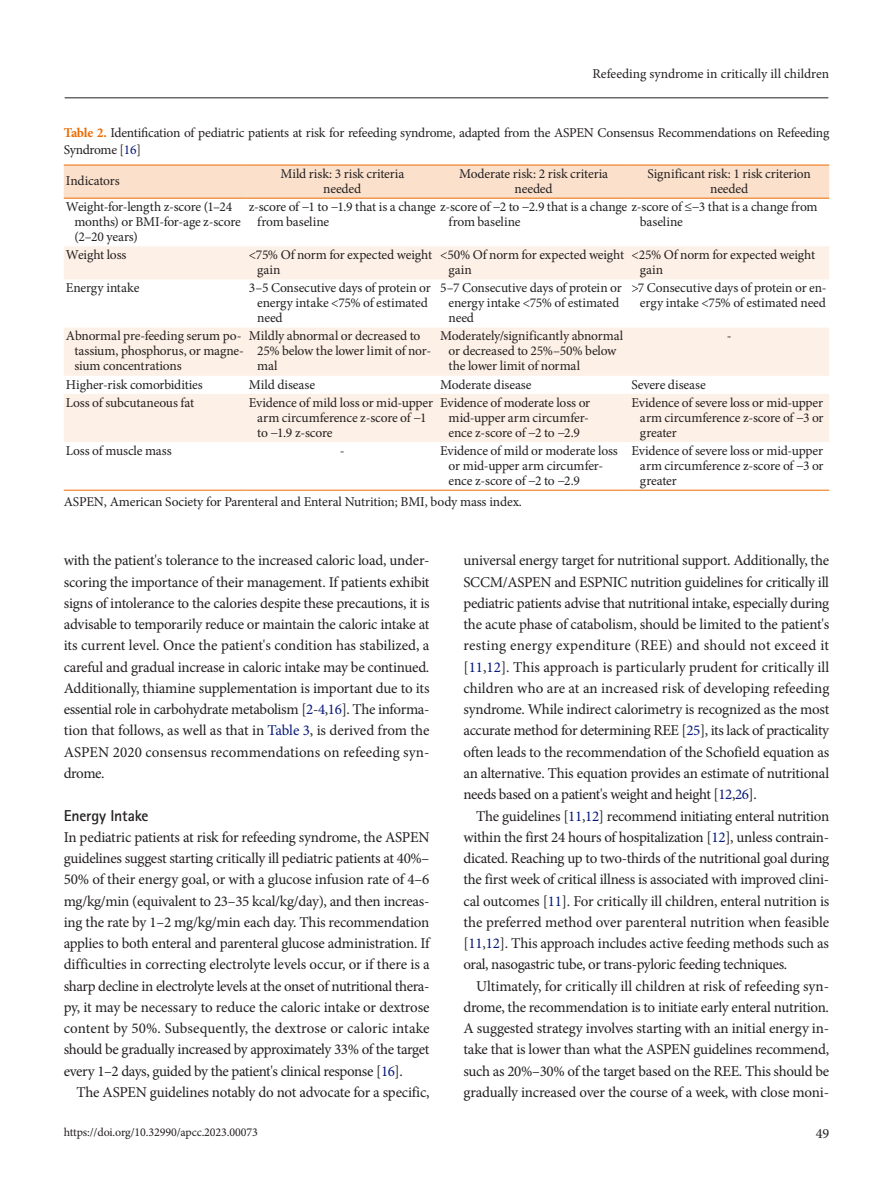
<style>
.page{position:relative;width:893px;height:1191px;background:#fff}
.page>*{position:absolute;margin:0;border:0;box-sizing:border-box;transform-origin:0 0}
.body-sub-title{font:700 15.75px "Rotis Sans Serif Std";letter-spacing:-.015em;color:#231f20}
.body{font:15px/21.3px "Minion Pro";letter-spacing:-.02em;color:#231f20;text-align:justify}
.t1{font:14.25px "Minion Pro";color:#231f20}
.tbody-들여쓰기{font:13.5px/15px "Minion Pro";letter-spacing:-.015em;color:#231f20}
.table-caption{font:13.5px/16.5px "Minion Pro";letter-spacing:-.015em;color:#231f20}
.tbody{font:13.5px/15px "Minion Pro";letter-spacing:-.01em;color:#231f20;text-align:center}
.table-wrap-foot{font:13.5px "Minion Pro";letter-spacing:-.01em;color:#231f20}
.t2{font:12px "Minion Pro";letter-spacing:-.01em;color:#231f20}
.s1{font-weight:700;color:#ed6b00}
.s2{color:#061879}
</style>
<div class="page">
<div style="left:64px;top:166px;width:765px;height:32px;background:#fbe1cc"></div>
<svg style="left:64px;top:246px;width:765px;height:196px;fill:#fdf0e6"></svg>
<hr style="left:64px;top:490px;width:183px;height:1px;background:#ed6b00">
<hr style="left:247px;top:490px;width:191px;height:1px;background:#ed6b00">
<hr style="left:438px;top:490px;width:191px;height:1px;background:#ed6b00">
<hr style="left:629px;top:490px;width:200px;height:1px;background:#ed6b00">
<hr style="left:64px;top:165px;width:183px;height:1px;background:#ed6b00">
<hr style="left:247px;top:165px;width:191px;height:1px;background:#ed6b00">
<hr style="left:438px;top:165px;width:191px;height:1px;background:#ed6b00">
<hr style="left:629px;top:165px;width:200px;height:1px;background:#ed6b00">
<hr style="left:64px;top:198px;width:183px;height:1px;background:#ed6b00">
<hr style="left:247px;top:198px;width:191px;height:1px;background:#ed6b00">
<hr style="left:438px;top:198px;width:191px;height:1px;background:#ed6b00">
<hr style="left:629px;top:198px;width:200px;height:1px;background:#ed6b00">
<hr style="left:65px;top:97px;width:763px;height:1px;background:#231f20">
<p class="table-caption" style="left:592px;top:66px;width:238px">Refeeding syndrome in critically ill children</p>
<p class="table-caption" style="left:64px;top:125px;width:767px"><span class="s1">Table 2.</span> Identification of pediatric patients at risk for refeeding syndrome, adapted from the ASPEN Consensus Recommendations on Refeeding<br>Syndrome [<span class="s2">16</span>]</p>
<p class="tbody" style="left:66px;top:174px;width:55px">Indicators</p>
<p class="tbody" style="left:280px;top:166px;width:125px">Mild risk: 3 risk criteria needed</p>
<p class="tbody" style="left:459px;top:166px;width:151px">Moderate risk: 2 risk criteria needed</p>
<p class="tbody" style="left:648px;top:166px;width:165px">Significant risk: 1 risk criterion needed</p>
<p class="tbody-들여쓰기" style="left:74px;top:199px;width:168px;text-indent:-9px">Weight-for-length z-score (1–24 months) or BMI-for-age z-score (2–20 years)</p>
<p class="tbody-들여쓰기" style="left:257px;top:199px;width:562px;text-indent:-9px">z-score of −1 to −1.9 that is a change z-score of −2 to −2.9 that is a change z-score of ≤−3 that is a change from from baseline</p>
<p class="tbody-들여쓰기" style="left:449px;top:214px;width:74px">from baseline</p>
<p class="tbody-들여쓰기" style="left:640px;top:214px;width:44px">baseline</p>
<p class="tbody-들여쓰기" style="left:66px;top:247px;width:62px">Weight loss</p>
<p class="tbody-들여쓰기" style="left:257px;top:247px;width:176px;text-indent:-9px">&lt;75% Of norm for expected weight gain</p>
<p class="tbody-들여쓰기" style="left:449px;top:247px;width:177px;text-indent:-9px">&lt;50% Of norm for expected weight gain</p>
<p class="tbody-들여쓰기" style="left:640px;top:247px;width:177px;text-indent:-9px">&lt;25% Of norm for expected weight gain</p>
<p class="tbody-들여쓰기" style="left:66px;top:280px;width:75px">Energy intake</p>
<p class="tbody-들여쓰기" style="left:257px;top:280px;width:175px;text-indent:-9px">3–5 Consecutive days of protein or energy intake &lt;75% of estimated need</p>
<p class="tbody-들여쓰기" style="left:449px;top:280px;width:175px;text-indent:-9px">5–7 Consecutive days of protein or energy intake &lt;75% of estimated need</p>
<p class="tbody-들여쓰기" style="left:631px;top:280px;width:197px;text-align:center">&gt;7 Consecutive days of protein or en&shy;ergy intake &lt;75% of estimated need</p>
<p class="tbody-들여쓰기" style="left:74px;top:329px;width:171px;text-indent:-9px">Abnormal pre-feeding serum po&shy;tassium, phosphorus, or magne&shy;sium concentrations</p>
<p class="tbody-들여쓰기" style="left:257px;top:329px;width:175px;text-indent:-9px">Mildly abnormal or decreased to<br>25% below the lower limit of nor&shy;mal</p>
<p class="tbody-들여쓰기" style="left:449px;top:329px;width:176px;text-indent:-9px">Moderately/significantly abnormal or decreased to 25%–50% below the lower limit of normal</p>
<p class="tbody-들여쓰기" style="left:727px;top:329px;width:6px">-</p>
<p class="tbody-들여쓰기" style="left:66px;top:377px;width:139px">Higher-risk comorbidities</p>
<p class="tbody-들여쓰기" style="left:249px;top:377px;width:68px">Mild disease</p>
<p class="tbody-들여쓰기" style="left:440px;top:377px;width:93px">Moderate disease</p>
<p class="tbody-들여쓰기" style="left:631px;top:377px;width:76px">Severe disease</p>
<p class="tbody-들여쓰기" style="left:66px;top:395px;width:130px">Loss of subcutaneous fat</p>
<p class="tbody-들여쓰기" style="left:257px;top:395px;width:177px;text-indent:-9px">Evidence of mild loss or mid-upper arm circumference z-score of −1 to −1.9 z-score</p>
<p class="tbody-들여쓰기" style="left:440px;top:395px;width:152px;text-align:center">Evidence of moderate loss or mid-upper arm circumfer&shy;ence z-score of −2 to −2.9</p>
<p class="tbody-들여쓰기" style="left:640px;top:395px;width:185px;text-align:justify;text-indent:-9px">Evidence of severe loss or mid-upper arm circumference z-score of −3 or greater</p>
<p class="tbody-들여쓰기" style="left:66px;top:443px;width:107px">Loss of muscle mass</p>
<p class="tbody-들여쓰기" style="left:340px;top:443px;width:6px">-</p>
<p class="tbody-들여쓰기" style="left:449px;top:443px;width:171px;text-indent:-9px">Evidence of mild or moderate loss or mid-upper arm circumfer&shy;ence z-score of −2 to −2.9</p>
<p class="tbody-들여쓰기" style="left:640px;top:443px;width:185px;text-align:justify;text-indent:-9px">Evidence of severe loss or mid-upper arm circumference z-score of −3 or greater</p>
<p class="table-wrap-foot" style="left:64px;top:492px;width:460px">ASPEN, American Society for Parenteral and Enteral Nutrition; BMI, body mass index.</p>
<p class="body" style="left:64px;top:550px;width:367px">with the patient's tolerance to the increased caloric load, under&shy;scoring the importance of their management. If patients exhibit signs of intolerance to the calories despite these precautions, it is advisable to temporarily reduce or maintain the caloric intake at its current level. Once the patient's condition has stabilized, a careful and gradual increase in caloric intake may be continued.<br>Additionally, thiamine supplementation is important due to its essential role in carbohydrate metabolism [<span class="s2">2</span>-<span class="s2">4</span>,<span class="s2">16</span>]. The informa&shy;tion that follows, as well as that in <span class="s2">Table 3</span>, is derived from the ASPEN 2020 consensus recommendations on refeeding syn&shy;drome.</p>
<p class="body-sub-title" style="left:64px;top:806px;width:86px">Energy Intake</p>
<p class="body" style="left:64px;top:826px;width:367px">In pediatric patients at risk for refeeding syndrome, the ASPEN guidelines suggest starting critically ill pediatric patients at 40%– 50% of their energy goal, or with a glucose infusion rate of 4–6 mg/kg/min (equivalent to 23–35 kcal/kg/day), and then increas&shy;ing the rate by 1–2 mg/kg/min each day. This recommendation applies to both enteral and parenteral glucose administration. If difficulties in correcting electrolyte levels occur, or if there is a sharp decline in electrolyte levels at the onset of nutritional thera&shy;py, it may be necessary to reduce the caloric intake or dextrose content by 50%. Subsequently, the dextrose or caloric intake should be gradually increased by approximately 33% of the target every 1–2 days, guided by the patient's clinical response [<span class="s2">16</span>].</p>
<p class="body" style="left:77px;top:1081px;width:354px">The ASPEN guidelines notably do not advocate for a specific,</p>
<p class="body" style="left:463px;top:550px;width:367px">universal energy target for nutritional support. Additionally, the SCCM/ASPEN and ESPNIC nutrition guidelines for critically ill pediatric patients advise that nutritional intake, especially during the acute phase of catabolism, should be limited to the patient's resting energy expenditure (REE) and should not exceed it [<span class="s2">11</span>,<span class="s2">12</span>]. This approach is particularly prudent for critically ill children who are at an increased risk of developing refeeding syndrome. While indirect calorimetry is recognized as the most accurate method for determining REE [<span class="s2">25</span>], its lack of practicality often leads to the recommendation of the Schofield equation as an alternative. This equation provides an estimate of nutritional needs based on a patient's weight and height [<span class="s2">12</span>,<span class="s2">26</span>].</p>
<p class="body" style="left:463px;top:805px;width:367px;text-indent:13px">The guidelines [<span class="s2">11</span>,<span class="s2">12</span>] recommend initiating enteral nutrition within the first 24 hours of hospitalization [<span class="s2">12</span>], unless contrain&shy;dicated. Reaching up to two-thirds of the nutritional goal during the first week of critical illness is associated with improved clini&shy;cal outcomes [<span class="s2">11</span>]. For critically ill children, enteral nutrition is the preferred method over parenteral nutrition when feasible [<span class="s2">11</span>,<span class="s2">12</span>]. This approach includes active feeding methods such as oral, nasogastric tube, or trans-pyloric feeding techniques.</p>
<p class="body" style="left:463px;top:975px;width:367px;text-indent:13px">Ultimately, for critically ill children at risk of refeeding syn&shy;drome, the recommendation is to initiate early enteral nutrition.<br>A suggested strategy involves starting with an initial energy in&shy;take that is lower than what the ASPEN guidelines recommend, such as 20%–30% of the target based on the REE. This should be gradually increased over the course of a week, with close moni-</p>
<p class="t2" style="left:64px;top:1124px;width:195px">https://doi.org/10.32990/apcc.2023.00073</p>
<p class="t1" style="left:816px;top:1123px;width:15px">49</p>
</div>
